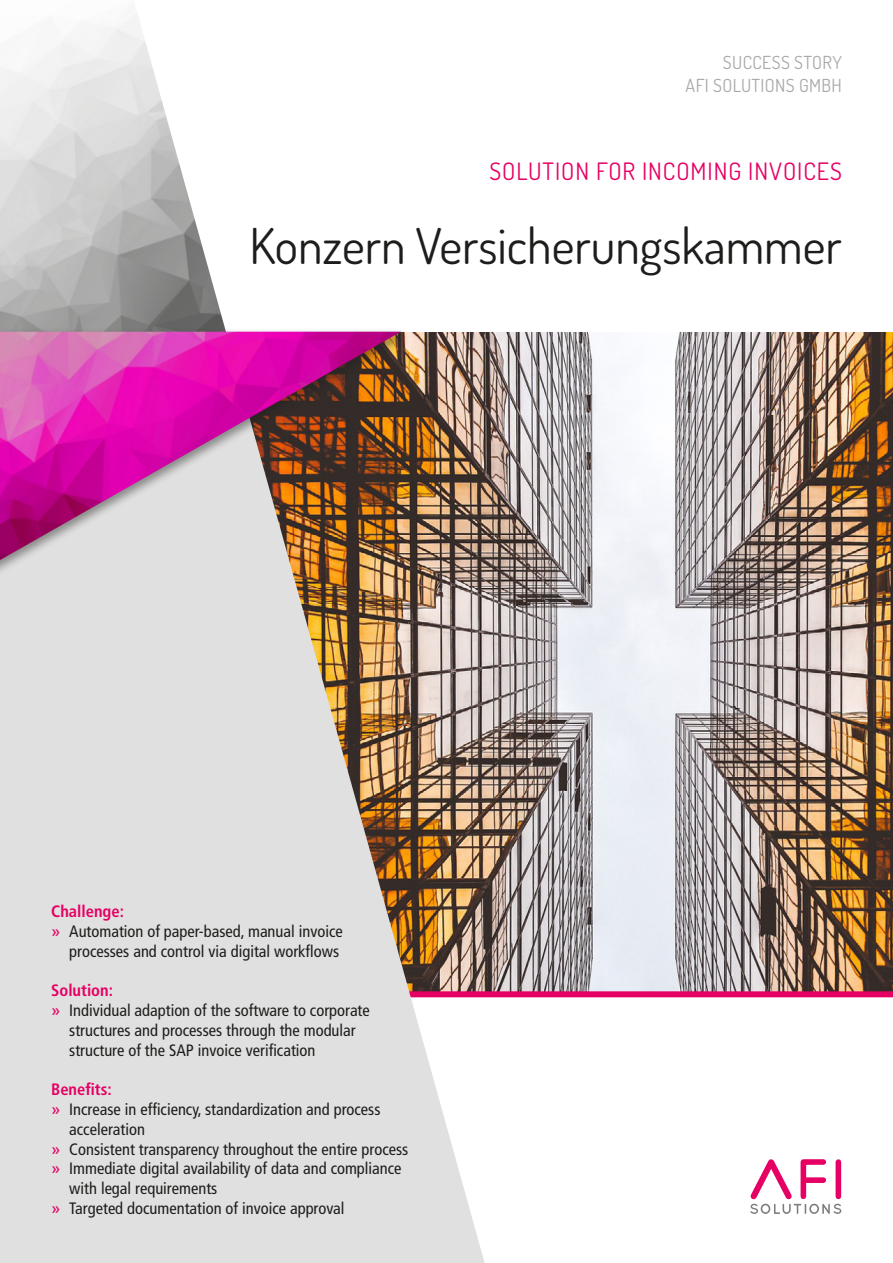
<style>
.page{position:relative;width:893px;height:1263px;background:#fff}
.page>*{position:absolute;margin:0;border:0;box-sizing:border-box;transform-origin:0 0}
.t1{font:49.5px "Dosis";color:#1d1d1b}
.t2{font:24px "Dosis";letter-spacing:.04em;color:#e60064}
.t3{font:18px/22.5px "Dosis";letter-spacing:.02em;color:#a8a8a8;text-align:right}
.t4{font:condensed 16.5px "Frutiger LT Std";color:#1d1d1b}
.t5{font:700 condensed 16.5px "Frutiger LT Std";color:#e60064}
.s1{font-stretch:normal;color:#e60064}
</style>
<div class="page">
<img style="left:412px;top:332px;width:481px;height:659px">
<div style="left:0;top:991px;width:893px;height:6px;background:#e60064"></div>
<svg style="left:0;top:381px;width:488px;height:882px;background:#d3cdc7"></svg>
<img style="left:0;top:13px;width:225px;height:314px">
<div style="left:0;top:327px;width:412px;height:310px;background:#1d1d1b;opacity:.45"></div>
<img style="left:0;top:332px;width:401px;height:293px">
<svg style="left:750px;top:1159px;width:91px;height:55px"></svg>
<p class="t3" style="left:686px;top:51px;width:158px">SUCCESS STORY<br>AFI SOLUTIONS GMBH</p>
<h2 class="t2" style="left:489px;top:156px;width:354px">SOLUTION FOR INCOMING INVOICES</h2>
<h1 class="t1" style="left:249px;top:214px;width:594px">Konzern Versicherungskammer</h1>
<p class="t5" style="left:51px;top:901px;width:74px">Challenge:</p>
<p class="t4" style="left:51px;top:921px;width:293px"><span class="s1">»</span> Automation of paper-based, manual invoice</p>
<p class="t4" style="left:69px;top:941px;width:271px">processes and control via digital workflows</p>
<p class="t5" style="left:51px;top:981px;width:63px">Solution:</p>
<p class="t4" style="left:51px;top:1001px;width:320px"><span class="s1">»</span> Individual adaption of the software to corporate</p>
<p class="t4" style="left:69px;top:1020px;width:288px">structures and processes through the modular</p>
<p class="t4" style="left:69px;top:1040px;width:248px">structure of the SAP invoice verification</p>
<p class="t5" style="left:51px;top:1080px;width:62px">Benefits:</p>
<p class="t4" style="left:51px;top:1100px;width:331px"><span class="s1">»</span> Increase in efficiency, standardization and process</p>
<p class="t4" style="left:69px;top:1119px;width:77px">acceleration</p>
<p class="t4" style="left:51px;top:1139px;width:359px"><span class="s1">»</span> Consistent transparency throughout the entire process</p>
<p class="t4" style="left:51px;top:1159px;width:352px"><span class="s1">»</span> Immediate digital availability of data and compliance</p>
<p class="t4" style="left:69px;top:1179px;width:150px">with legal requirements</p>
<p class="t4" style="left:51px;top:1199px;width:295px"><span class="s1">»</span> Targeted documentation of invoice approval</p>
</div>
